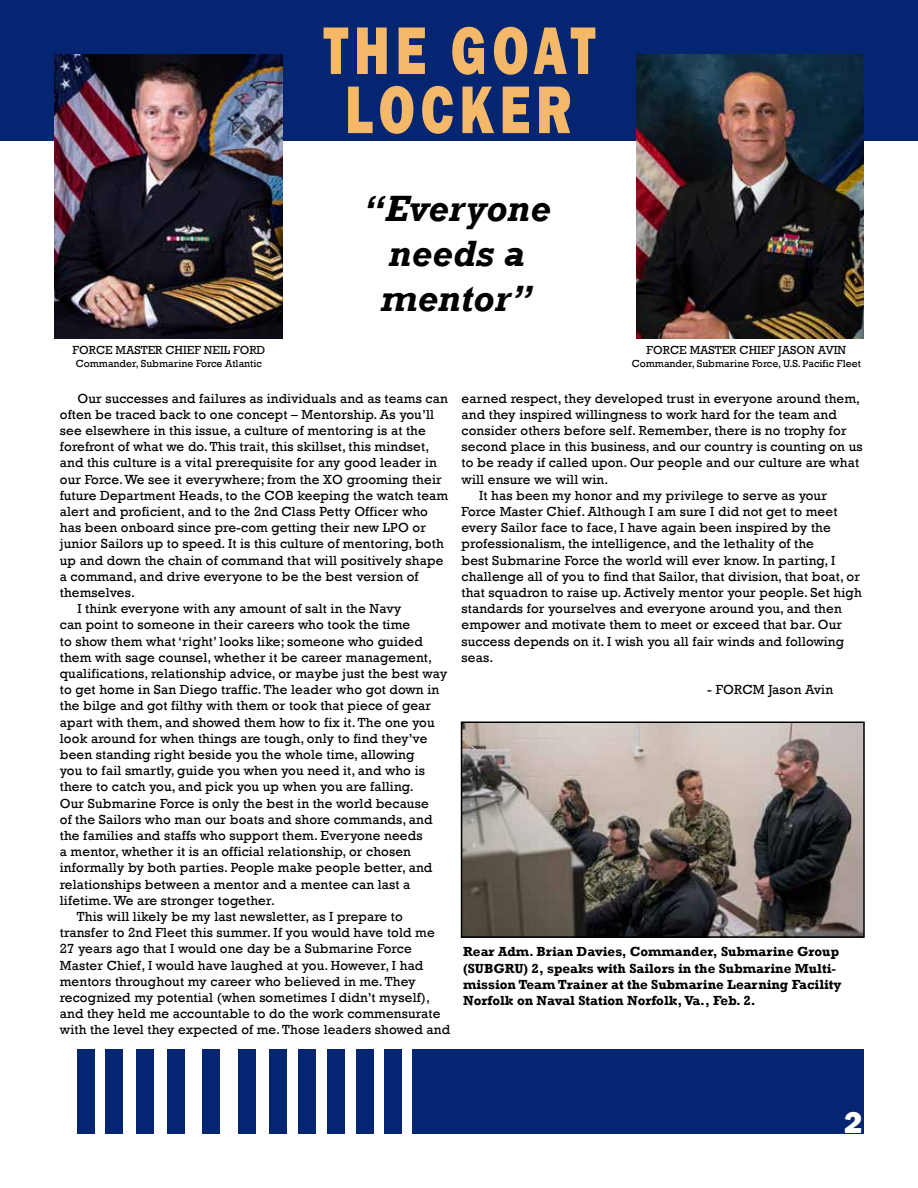
<style>
.page{position:relative;width:918px;height:1188px;background:#fff}
.page>*{position:absolute;margin:0;border:0;box-sizing:border-box;transform-origin:0 0}
.t1{font:800 69.75px "Franklin Gothic";letter-spacing:.11em;color:#f4b868;scale:.75 1}
.t2{font:italic 700 37.5px/45px "Rockwell";color:#000;text-align:center}
.t3{font:800 31.5px "Franklin Gothic";color:#fff}
.t4{font:13.5px "Rockwell";letter-spacing:.01em;color:#000}
.t5{font:700 13.5px/16.2px "Rockwell";color:#000}
.t6{font:12px "Rockwell";color:#000}
.t7{font:10.5px "Rockwell";color:#000}
</style>
<div class="page">
<div style="left:0;top:0;width:918px;height:140px;background:#042572"></div>
<img style="left:636px;top:54px;width:228px;height:285px">
<div style="left:412px;top:1050px;width:246px;height:84px;background:#042572"></div>
<div style="left:638px;top:1050px;width:226px;height:84px;background:#042572"></div>
<div style="left:384px;top:1050px;width:18px;height:84px;background:#042572"></div>
<div style="left:356px;top:1050px;width:18px;height:84px;background:#042572"></div>
<div style="left:327px;top:1050px;width:18px;height:84px;background:#042572"></div>
<div style="left:298px;top:1050px;width:18px;height:84px;background:#042572"></div>
<div style="left:269px;top:1050px;width:18px;height:84px;background:#042572"></div>
<div style="left:238px;top:1050px;width:18px;height:84px;background:#042572"></div>
<div style="left:203px;top:1050px;width:17px;height:84px;background:#042572"></div>
<div style="left:167px;top:1050px;width:18px;height:84px;background:#042572"></div>
<div style="left:136px;top:1050px;width:18px;height:84px;background:#042572"></div>
<div style="left:105px;top:1050px;width:17px;height:84px;background:#042572"></div>
<div style="left:77px;top:1050px;width:18px;height:84px;background:#042572"></div>
<img style="left:55px;top:54px;width:228px;height:285px">
<img style="left:464px;top:725px;width:398px;height:210px">
<div style="left:461px;top:722px;width:404px;height:216px;border:2px solid #000"></div>
<h1 class="t1" style="left:324px;top:5px;width:364px">THE GOAT</h1>
<h1 class="t1" style="left:345px;top:65px;width:304px">LOCKER</h1>
<p class="t6" style="left:73px;top:343px;width:194px">FORCE MASTER CHIEF NEIL FORD</p>
<p class="t7" style="left:76px;top:357px;width:188px">Commander, Submarine Force Atlantic</p>
<h2 class="t2" style="left:363px;top:186px;width:190px">“Everyone needs a mentor”</h2>
<p class="t6" style="left:647px;top:343px;width:201px">FORCE MASTER CHIEF JASON AVIN</p>
<p class="t7" style="left:632px;top:357px;width:231px">Commander, Submarine Force, U.S. Pacific Fleet</p>
<p class="t4" style="left:77px;top:390px;width:372px">Our successes and failures as individuals and as teams can</p>
<p class="t4" style="left:60px;top:407px;width:376px">often be traced back to one concept – Mentorship. As you’ll</p>
<p class="t4" style="left:60px;top:423px;width:368px">see elsewhere in this issue, a culture of mentoring is at the</p>
<p class="t4" style="left:60px;top:439px;width:371px">forefront of what we do. This trait, this skillset, this mindset,</p>
<p class="t4" style="left:60px;top:455px;width:379px">and this culture is a vital prerequisite for any good leader in</p>
<p class="t4" style="left:60px;top:471px;width:383px">our Force. We see it everywhere; from the XO grooming their</p>
<p class="t4" style="left:60px;top:488px;width:390px">future Department Heads, to the COB keeping the watch team</p>
<p class="t4" style="left:60px;top:504px;width:370px">alert and proficient, and to the 2nd Class Petty Officer who</p>
<p class="t4" style="left:60px;top:520px;width:368px">has been onboard since pre-com getting their new LPO or</p>
<p class="t4" style="left:60px;top:536px;width:385px">junior Sailors up to speed. It is this culture of mentoring, both</p>
<p class="t4" style="left:60px;top:552px;width:385px">up and down the chain of command that will positively shape</p>
<p class="t4" style="left:60px;top:569px;width:360px">a command, and drive everyone to be the best version of</p>
<p class="t4" style="left:60px;top:585px;width:77px">themselves.</p>
<p class="t4" style="left:77px;top:601px;width:326px">I think everyone with any amount of salt in the Navy</p>
<p class="t4" style="left:60px;top:617px;width:352px">can point to someone in their careers who took the time</p>
<p class="t4" style="left:60px;top:633px;width:365px">to show them what ‘right’ looks like; someone who guided</p>
<p class="t4" style="left:60px;top:650px;width:374px">them with sage counsel, whether it be career management,</p>
<p class="t4" style="left:60px;top:666px;width:389px">qualifications, relationship advice, or maybe just the best way</p>
<p class="t4" style="left:60px;top:682px;width:381px">to get home in San Diego traffic. The leader who got down in</p>
<p class="t4" style="left:60px;top:698px;width:373px">the bilge and got filthy with them or took that piece of gear</p>
<p class="t4" style="left:60px;top:714px;width:376px">apart with them, and showed them how to fix it. The one you</p>
<p class="t4" style="left:60px;top:731px;width:369px">look around for when things are tough, only to find they’ve</p>
<p class="t4" style="left:60px;top:747px;width:356px">been standing right beside you the whole time, allowing</p>
<p class="t4" style="left:60px;top:763px;width:367px">you to fail smartly, guide you when you need it, and who is</p>
<p class="t4" style="left:60px;top:779px;width:356px">there to catch you, and pick you up when you are falling.</p>
<p class="t4" style="left:60px;top:795px;width:370px">Our Submarine Force is only the best in the world because</p>
<p class="t4" style="left:60px;top:812px;width:374px">of the Sailors who man our boats and shore commands, and</p>
<p class="t4" style="left:60px;top:828px;width:364px">the families and staffs who support them. Everyone needs</p>
<p class="t4" style="left:60px;top:844px;width:353px">a mentor, whether it is an official relationship, or chosen</p>
<p class="t4" style="left:60px;top:860px;width:374px">informally by both parties. People make people better, and</p>
<p class="t4" style="left:60px;top:876px;width:352px">relationships between a mentor and a mentee can last a</p>
<p class="t4" style="left:60px;top:893px;width:217px">lifetime. We are stronger together.</p>
<p class="t4" style="left:77px;top:909px;width:328px">This will likely be my last newsletter, as I prepare to</p>
<p class="t4" style="left:60px;top:925px;width:376px">transfer to 2nd Fleet this summer. If you would have told me</p>
<p class="t4" style="left:60px;top:941px;width:353px">27 years ago that I would one day be a Submarine Force</p>
<p class="t4" style="left:60px;top:957px;width:365px">Master Chief, I would have laughed at you. However, I had</p>
<p class="t4" style="left:60px;top:974px;width:357px">mentors throughout my career who believed in me. They</p>
<p class="t4" style="left:60px;top:990px;width:372px">recognized my potential (when sometimes I didn’t myself),</p>
<p class="t4" style="left:60px;top:1006px;width:382px">and they held me accountable to do the work commensurate</p>
<p class="t4" style="left:60px;top:1022px;width:392px">with the level they expected of me. Those leaders showed and</p>
<p class="t4" style="left:462px;top:390px;width:400px">earned respect, they developed trust in everyone around them,</p>
<p class="t4" style="left:462px;top:407px;width:377px">and they inspired willingness to work hard for the team and</p>
<p class="t4" style="left:462px;top:423px;width:387px">consider others before self. Remember, there is no trophy for</p>
<p class="t4" style="left:462px;top:439px;width:403px">second place in this business, and our country is counting on us</p>
<p class="t4" style="left:462px;top:455px;width:399px">to be ready if called upon. Our people and our culture are what</p>
<p class="t4" style="left:462px;top:471px;width:148px">will ensure we will win.</p>
<p class="t4" style="left:479px;top:488px;width:349px">It has been my honor and my privilege to serve as your</p>
<p class="t4" style="left:462px;top:504px;width:377px">Force Master Chief. Although I am sure I did not get to meet</p>
<p class="t4" style="left:462px;top:520px;width:371px">every Sailor face to face, I have again been inspired by the</p>
<p class="t4" style="left:462px;top:536px;width:354px">professionalism, the intelligence, and the lethality of the</p>
<p class="t4" style="left:462px;top:552px;width:375px">best Submarine Force the world will ever know. In parting, I</p>
<p class="t4" style="left:462px;top:569px;width:400px">challenge all of you to find that Sailor, that division, that boat, or</p>
<p class="t4" style="left:462px;top:585px;width:402px">that squadron to raise up. Actively mentor your people. Set high</p>
<p class="t4" style="left:462px;top:601px;width:382px">standards for yourselves and everyone around you, and then</p>
<p class="t4" style="left:462px;top:617px;width:382px">empower and motivate them to meet or exceed that bar. Our</p>
<p class="t4" style="left:462px;top:633px;width:384px">success depends on it. I wish you all fair winds and following</p>
<p class="t4" style="left:462px;top:650px;width:33px">seas.</p>
<p class="t4" style="left:707px;top:682px;width:127px">- FORCM Jason Avin</p>
<p class="t5" style="left:463px;top:944px;width:380px">Rear Adm. Brian Davies, Commander, Submarine Group (SUBGRU) 2, speaks with Sailors in the Submarine Multi&shy;mission Team Trainer at the Submarine Learning Facility Norfolk on Naval Station Norfolk, Va., Feb. 2.</p>
<h3 class="t3" style="left:844px;top:1102px;width:20px">2</h3>
</div>
